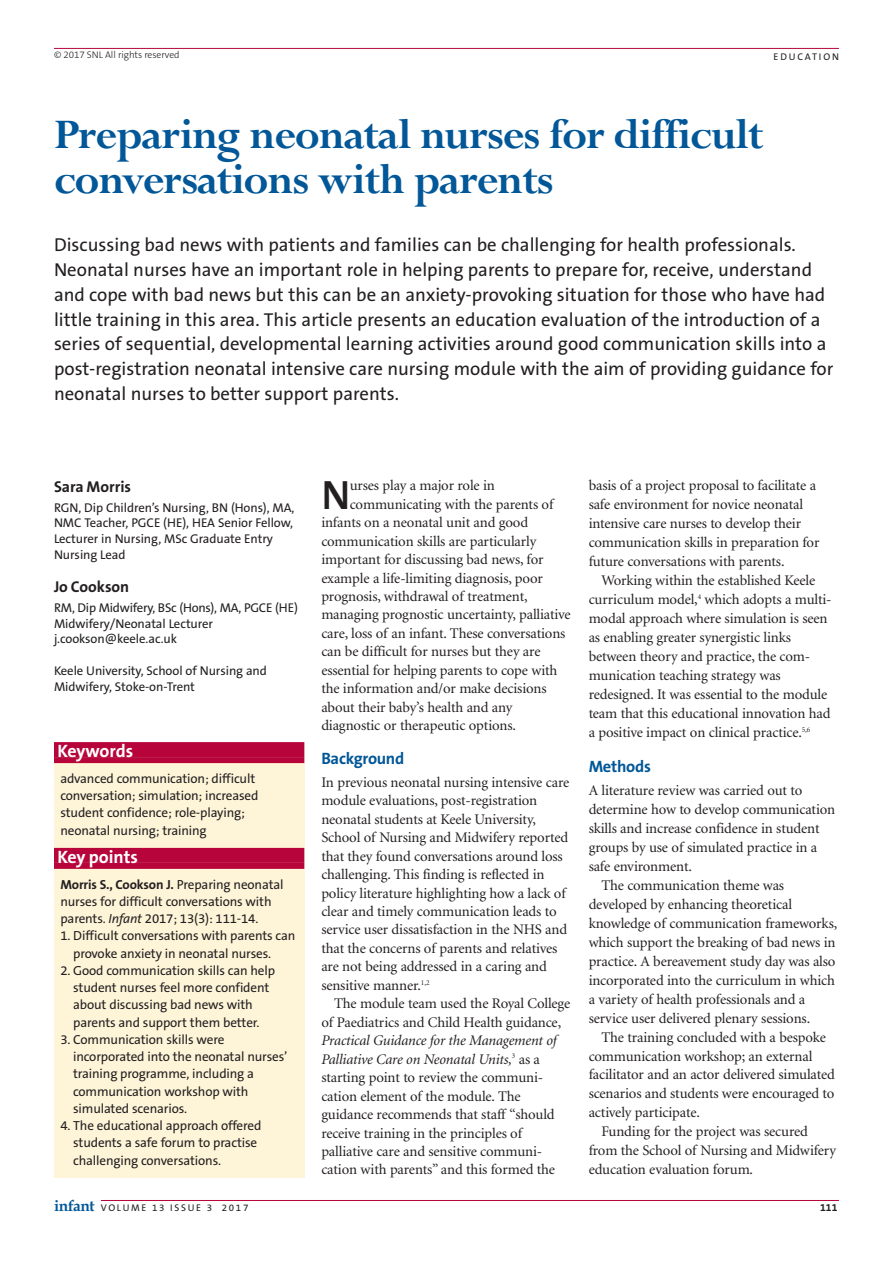
<style>
.page{position:relative;width:893px;height:1263px;background:#fff}
.page>*{position:absolute;margin:0;border:0;box-sizing:border-box;transform-origin:0 0}
.t1{font:700 46.5px/45px "Perpetua";letter-spacing:-.03em;color:#015797}
.t2{font:600 41.25px "The Sans B6";color:#231f20}
.t3{font:18.75px/24.8px "The Sans B5 Plain";color:#231f20}
.t4{font:700 18px "The Sans B7";letter-spacing:-.005em;color:#fff}
.t5{font:700 16.5px "The Sans B7";letter-spacing:-.015em;color:#015797}
.t6{font:700 15.75px "The Sans B7";color:#231f20}
.t7{font:14.7px/18.5px "Minion";letter-spacing:-.01em;color:#231f20}
.t8{font:13.2px/17.2px "The Sans B5 Plain";letter-spacing:-.01em;color:#231f20}
.t9{font:700 13.2px "The Sans B7";letter-spacing:-.01em;color:#231f20}
.t10{font:12.75px/15.8px "The Sans B5 Plain";letter-spacing:-.005em;color:#231f20}
.t11{font:700 10.5px "The Sans B7";color:#231f20}
.t12{font:9.75px "The Sans B5 Plain";letter-spacing:.175em;color:#231f20}
.t13{font:300 9.75px "The Sans B3";letter-spacing:-.005em;color:#231f20}
.s1{font-family:"The Sans B5 Plain";font-weight:400}
.s2{font-style:italic}
.s3{font-family:"Book Antiqua";font-weight:700;font-size:15.6px;color:#015797}
</style>
<div class="page">
<hr style="left:101px;top:1200px;width:738px;height:1px;background:#b7053b">
<hr style="left:54px;top:48px;width:785px;height:1px;background:#b7053b">
<div style="left:54px;top:742px;width:250px;height:436px;background:#fef5d9"></div>
<div style="left:54px;top:742px;width:250px;height:15px;background:#b7053b"></div>
<div style="left:54px;top:757px;width:250px;height:6px;background:#b7053b"></div>
<div style="left:54px;top:848px;width:250px;height:15px;background:#b7053b"></div>
<div style="left:54px;top:863px;width:250px;height:6px;background:#b7053b"></div>
<p class="t13" style="left:54px;top:51px;width:127px">© 2017 SNL All rights reserved</p>
<p class="t12" style="left:774px;top:53px;width:67px">EDUCATION</p>
<h1 class="t1" style="left:54px;top:118px;width:711px">Preparing neonatal nurses for difficult conversations with parents</h1>
<p class="t3" style="left:54px;top:234px;width:781px">Discussing bad news with patients and families can be challenging for health professionals.<br>Neonatal nurses have an important role in helping parents to prepare for, receive, understand and cope with bad news but this can be an anxiety-provoking situation for those who have had little training in this area. This article presents an education evaluation of the introduction of a series of sequential, developmental learning activities around good communication skills into a post-registration neonatal intensive care nursing module with the aim of providing guidance for neonatal nurses to better support parents.</p>
<p class="t6" style="left:54px;top:480px;width:79px">Sara Morris</p>
<p class="t10" style="left:54px;top:501px;width:242px">RGN, Dip Children’s Nursing, BN (Hons), MA, NMC Teacher, PGCE (HE), HEA Senior Fellow, Lecturer in Nursing, MSc Graduate Entry Nursing Lead</p>
<p class="t6" style="left:54px;top:580px;width:77px">Jo Cookson</p>
<p class="t10" style="left:54px;top:601px;width:245px">RM, Dip Midwifery, BSc (Hons), MA, PGCE (HE)<br>Midwifery/Neonatal Lecturer j.cookson@keele.ac.uk</p>
<p class="t10" style="left:54px;top:664px;width:214px">Keele University, School of Nursing and<br>Midwifery, Stoke-on-Trent</p>
<p class="t4" style="left:57px;top:744px;width:78px">Keywords</p>
<p class="t8" style="left:60px;top:771px;width:200px">advanced communication; difficult conversation; simulation; increased student confidence; role-playing; neonatal nursing; training</p>
<p class="t4" style="left:57px;top:849px;width:82px">Key points</p>
<p class="t9" style="left:60px;top:879px;width:225px">Morris S., Cookson J. <span class="s1">Preparing neonatal</span></p>
<p class="t8" style="left:60px;top:894px;width:213px">nurses for difficult conversations with parents. <span class="s2">Infant</span> 2017; 13(3): 111-14.</p>
<p class="t8" style="left:73px;top:929px;width:224px;text-indent:-13px">1. Difficult conversations with parents can provoke anxiety in neonatal nurses.</p>
<p class="t8" style="left:73px;top:963px;width:204px;text-indent:-13px">2. Good communication skills can help student nurses feel more confident about discussing bad news with parents and support them better.</p>
<p class="t8" style="left:73px;top:1032px;width:216px;text-indent:-13px">3. Communication skills were incorporated into the neonatal nurses’ training programme, including a communication workshop with simulated scenarios.</p>
<p class="t8" style="left:73px;top:1118px;width:190px;text-indent:-13px">4. The educational approach offered students a safe forum to practise challenging conversations.</p>
<h2 class="t2" style="left:321px;top:478px;width:31px">N</h2>
<p class="t7" style="left:350px;top:478px;width:147px">urses play a major role in</p>
<p class="t7" style="left:350px;top:496px;width:205px">communicating with the parents of</p>
<p class="t7" style="left:321px;top:514px;width:208px">infants on a neonatal unit and good</p>
<p class="t7" style="left:321px;top:533px;width:216px">communication skills are particularly</p>
<p class="t7" style="left:321px;top:551px;width:224px">important for discussing bad news, for</p>
<p class="t7" style="left:321px;top:570px;width:223px">example a life-limiting diagnosis, poor</p>
<p class="t7" style="left:321px;top:588px;width:208px">prognosis, withdrawal of treatment,</p>
<p class="t7" style="left:321px;top:607px;width:251px">managing prognostic uncertainty, palliative</p>
<p class="t7" style="left:321px;top:625px;width:246px">care, loss of an infant. These conversations</p>
<p class="t7" style="left:321px;top:644px;width:221px">can be difficult for nurses but they are</p>
<p class="t7" style="left:321px;top:662px;width:238px">essential for helping parents to cope with</p>
<p class="t7" style="left:321px;top:681px;width:227px">the information and/or make decisions</p>
<p class="t7" style="left:321px;top:699px;width:193px">about their baby’s health and any</p>
<p class="t7" style="left:321px;top:717px;width:196px">diagnostic or therapeutic options.</p>
<p class="t5" style="left:321px;top:752px;width:85px">Background</p>
<p class="t7" style="left:321px;top:774px;width:250px">In previous neonatal nursing intensive care module evaluations, post-registration neonatal students at Keele University, School of Nursing and Midwifery reported that they found conversations around loss challenging. This finding is reflected in policy literature highlighting how a lack of clear and timely communication leads to service user dissatisfaction in the NHS and that the concerns of parents and relatives are not being addressed in a caring and sensitive manner.<sup>1,2</sup></p>
<p class="t7" style="left:321px;top:995px;width:251px;text-indent:13px">The module team used the Royal College of Paediatrics and Child Health guidance,</p>
<p class="t7" style="left:321px;top:1032px;width:237px"><span class="s2">Practical Guidance for the Management of Palliative Care on Neonatal Units,</span><sup>3</sup> as a starting point to review the communi&shy;cation element of the module. The guidance recommends that staff “should receive training in the principles of palliative care and sensitive communi&shy;cation with parents” and this formed the</p>
<p class="t7" style="left:589px;top:477px;width:232px;line-height:19px">basis of a project proposal to facilitate a safe environment for novice neonatal intensive care nurses to develop their communication skills in preparation for future conversations with parents.</p>
<p class="t7" style="left:589px;top:572px;width:244px;line-height:19px;text-indent:13px">Working within the established Keele curriculum model,<sup>4</sup> which adopts a multi&shy;modal approach where simulation is seen as enabling greater synergistic links between theory and practice, the com&shy;munication teaching strategy was redesigned. It was essential to the module team that this educational innovation had a positive impact on clinical practice.<sup>5,6</sup></p>
<p class="t5" style="left:589px;top:759px;width:64px">Methods</p>
<p class="t7" style="left:589px;top:782px;width:215px">A literature review was carried out to</p>
<p class="t7" style="left:589px;top:801px;width:248px">determine how to develop communication</p>
<p class="t7" style="left:589px;top:820px;width:232px">skills and increase confidence in student</p>
<p class="t7" style="left:589px;top:839px;width:230px">groups by use of simulated practice in a</p>
<p class="t7" style="left:589px;top:858px;width:105px">safe environment.</p>
<p class="t7" style="left:601px;top:877px;width:184px">The communication theme was</p>
<p class="t7" style="left:589px;top:896px;width:205px">developed by enhancing theoretical</p>
<p class="t7" style="left:589px;top:915px;width:250px">knowledge of communication frameworks,</p>
<p class="t7" style="left:589px;top:934px;width:248px">which support the breaking of bad news in</p>
<p class="t7" style="left:589px;top:953px;width:248px">practice. A bereavement study day was also</p>
<p class="t7" style="left:589px;top:972px;width:248px">incorporated into the curriculum in which</p>
<p class="t7" style="left:589px;top:991px;width:218px">a variety of health professionals and a</p>
<p class="t7" style="left:589px;top:1010px;width:223px">service user delivered plenary sessions.</p>
<p class="t7" style="left:601px;top:1029px;width:226px">The training concluded with a bespoke</p>
<p class="t7" style="left:589px;top:1048px;width:225px">communication workshop; an external</p>
<p class="t7" style="left:589px;top:1067px;width:248px">facilitator and an actor delivered simulated</p>
<p class="t7" style="left:589px;top:1086px;width:247px">scenarios and students were encouraged to</p>
<p class="t7" style="left:589px;top:1105px;width:113px">actively participate.</p>
<p class="t7" style="left:601px;top:1124px;width:208px">Funding for the project was secured</p>
<p class="t7" style="left:589px;top:1143px;width:249px">from the School of Nursing and Midwifery</p>
<p class="t7" style="left:589px;top:1162px;width:166px">education evaluation forum.</p>
<p class="t12" style="left:54px;top:1204px;width:196px"><span class="s3">infant</span> VOLUME 13 ISSUE 3 2017</p>
<p class="t11" style="left:820px;top:1203px;width:19px">111</p>
</div>
